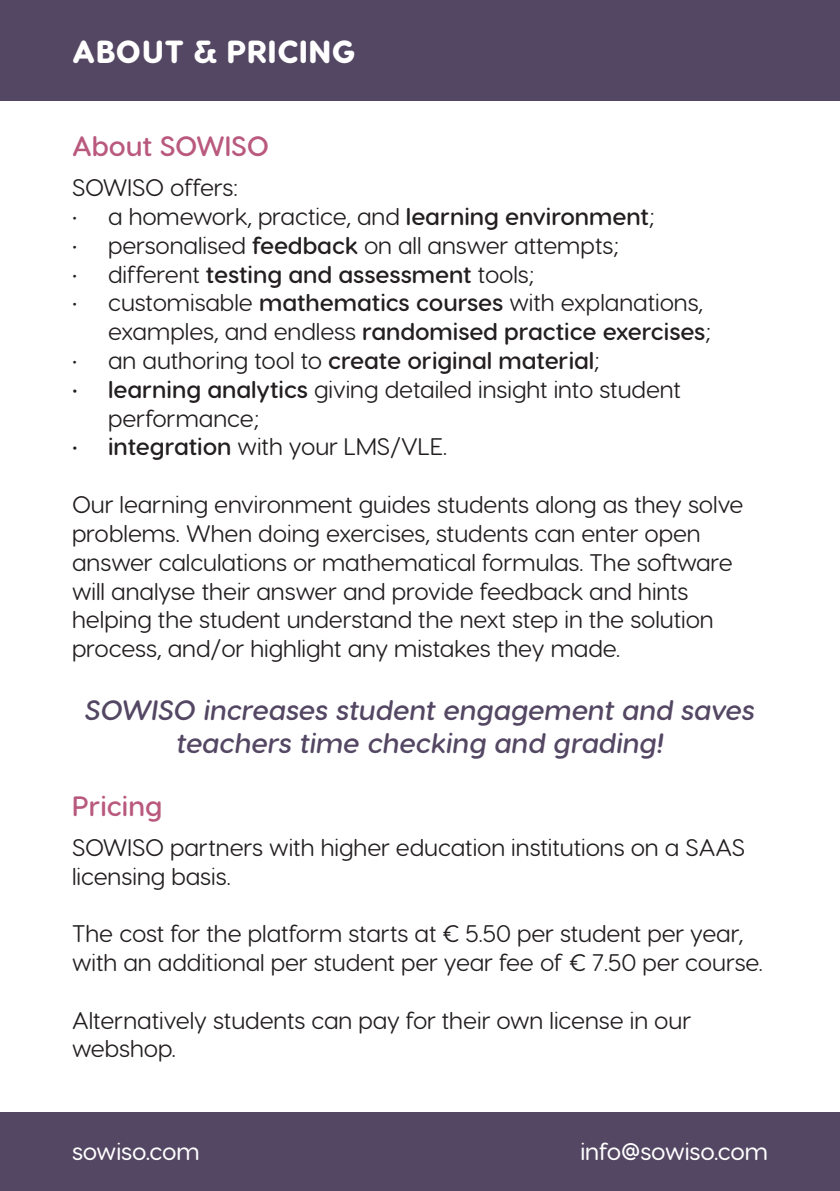
<style>
.page{position:relative;width:840px;height:1191px;background:#fff}
.page>*{position:absolute;margin:0;border:0;box-sizing:border-box;transform-origin:0 0}
.t1{font:800 32px "Visby Round CF";letter-spacing:.01em;color:#fff}
.t2{font:italic 600 28px/33.6px "Visby Round CF";color:#544763;text-align:center}
.t3{font:600 28px "Visby Round CF";color:#b9597e}
.t4{font:24px/28.8px "Visby Round CF";color:#231f20}
.t5{font:600 24px "Visby Round CF";color:#231f20}
.t6{font:500 24px "Visby Round CF";letter-spacing:-.01em;color:#fff}
.s1{font-weight:600}
.s2{font-weight:400}
</style>
<div class="page">
<div style="left:0;top:0;width:839px;height:101px;background:#544763"></div>
<div style="left:0;top:1112px;width:839px;height:79px;background:#544763"></div>
<h1 class="t1" style="left:72px;top:31px;width:285px">ABOUT &amp; PRICING</h1>
<p class="t3" style="left:72px;top:128px;width:198px">About SOWISO</p>
<p class="t4" style="left:72px;top:173px;width:167px">SOWISO offers:</p>
<p class="t4" style="left:72px;top:202px;width:583px">• a homework, practice, and <span class="s1">learning environment</span>;</p>
<p class="t4" style="left:72px;top:231px;width:548px">• personalised <span class="s1">feedback</span> on all answer attempts;</p>
<p class="t5" style="left:72px;top:259px;width:463px"><span class="s2">• different</span> testing and assessment <span class="s2">tools;</span></p>
<p class="t4" style="left:108px;top:288px;width:604px;text-indent:-36px">• customisable <span class="s1">mathematics courses</span> with explanations, examples, and endless <span class="s1">randomised practice exercises</span>;</p>
<p class="t5" style="left:72px;top:345px;width:529px"><span class="s2">• an authoring tool to</span> create original material<span class="s2">;</span></p>
<p class="t4" style="left:108px;top:375px;width:574px;text-indent:-36px"><span class="s1">• learning analytics</span> giving detailed insight into student performance;</p>
<p class="t4" style="left:72px;top:432px;width:376px"><span class="s1">• integration</span> with your LMS/VLE.</p>
<p class="t4" style="left:72px;top:490px;width:672px">Our learning environment guides students along as they solve problems. When doing exercises, students can enter open answer calculations or mathematical formulas. The software will analyse their answer and provide feedback and hints helping the student understand the next step in the solution process, and/or highlight any mistakes they made.</p>
<p class="t2" style="left:85px;top:693px;width:671px">SOWISO increases student engagement and saves teachers time checking and grading!</p>
<p class="t3" style="left:72px;top:788px;width:92px">Pricing</p>
<p class="t4" style="left:72px;top:832px;width:674px">SOWISO partners with higher education institutions on a SAAS licensing basis.</p>
<p class="t4" style="left:72px;top:919px;width:692px">The cost for the platform starts at € 5.50 per student per year, with an additional per student per year fee of € 7.50 per course.</p>
<p class="t4" style="left:72px;top:1005px;width:620px">Alternatively students can pay for their own license in our webshop.</p>
<p class="t6" style="left:72px;top:1136px;width:129px">sowiso.com</p>
<p class="t6" style="left:580px;top:1136px;width:189px">info@sowiso.com</p>
</div>
